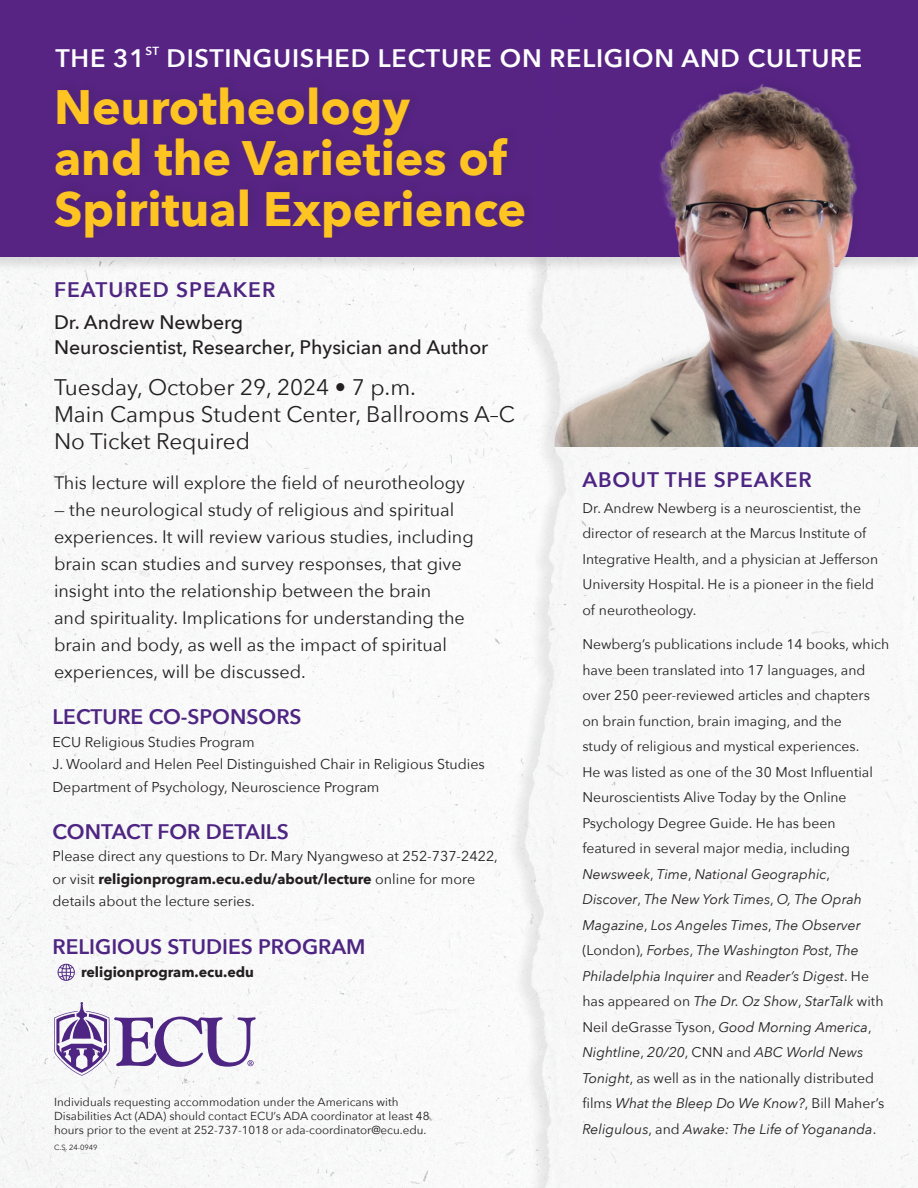
<style>
.page{position:relative;width:918px;height:1188px;background:#fff}
.page>*{position:absolute;margin:0;border:0;box-sizing:border-box;transform-origin:0 0}
.t1{font:700 48.3px/50.8px "Avenir Next";color:#fec422}
.t2{font:600 25.35px "Avenir Next";letter-spacing:.03em;color:#fff}
.t3{font:22.5px "Avenir Next";color:#231f20}
.t4{font:600 21px "Avenir Next";color:#4e2582}
.t5{font:600 21px "Avenir Next";letter-spacing:.04em;color:#4e2582}
.t6{font:600 21px "Avenir Next";letter-spacing:.05em;color:#4e2582}
.t7{font:500 19.5px "Avenir Next";color:#231f20}
.t8{font:18px/27px "Avenir Next";color:#231f20}
.t9{font:14.25px/22.5px "Avenir Next";color:#231f20}
.t10{font:700 14.25px "Avenir Next";color:#231f20}
.t11{font:13.95px/25.5px "Avenir Next";color:#231f20}
.t12{font:600 11.7px "Avenir Next";color:#fff}
.t13{font:11.55px/14px "Avenir Next";color:#231f20}
.t14{font:7.5px "Avenir Next";color:#231f20}
.s1{font-weight:700}
.s2{font-style:italic}
</style>
<div class="page">
<img style="left:0;top:273px;width:502px;height:915px">
<img style="left:502px;top:294px;width:416px;height:894px">
<svg style="left:54px;top:1002px;width:202px;height:74px"></svg>
<div style="left:0;top:0;width:918px;height:273px;background:#231f20;opacity:.14"></div>
<div style="left:0;top:0;width:918px;height:257px;background:#541f82"></div>
<img style="left:522px;top:84px;width:396px;height:363px">
<div style="left:53px;top:75px;width:485px;height:166px;background:#562382"></div>
<svg style="left:58px;top:964px;width:17px;height:17px"></svg>
<p class="t2" style="left:56px;top:37px;width:91px">THE 31</p>
<p class="t12" style="left:146px;top:41px;width:15px">ST</p>
<p class="t2" style="left:167px;top:37px;width:697px">DISTINGUISHED LECTURE ON RELIGION AND CULTURE</p>
<p class="t1" style="left:54px;top:81px;width:474px">Neurotheology<br>and the Varieties of<br>Spiritual Experience</p>
<p class="t6" style="left:54px;top:272px;width:223px">FEATURED SPEAKER</p>
<p class="t7" style="left:54px;top:305px;width:191px">Dr. Andrew Newberg</p>
<p class="t7" style="left:54px;top:330px;width:436px">Neuroscientist, Researcher, Physician and Author</p>
<p class="t3" style="left:54px;top:368px;width:364px">Tuesday, October 29, 2024 • 7 p.m.</p>
<p class="t3" style="left:54px;top:395px;width:463px">Main Campus Student Center, Ballrooms A–C</p>
<p class="t3" style="left:54px;top:422px;width:198px">No Ticket Required</p>
<p class="t8" style="left:54px;top:468px;width:413px">This lecture will explore the field of neurotheology</p>
<p class="t8" style="left:54px;top:495px;width:421px">— the neurological study of religious and spiritual experiences. It will review various studies, including brain scan studies and survey responses, that give insight into the relationship between the brain<br>and spirituality. Implications for understanding the brain and body, as well as the impact of spiritual experiences, will be discussed.</p>
<p class="t4" style="left:52px;top:699px;width:251px">LECTURE CO-SPONSORS</p>
<p class="t9" style="left:52px;top:730px;width:204px">ECU Religious Studies Program</p>
<p class="t9" style="left:52px;top:752px;width:434px">J. Woolard and Helen Peel Distinguished Chair in Religious Studies</p>
<p class="t9" style="left:52px;top:775px;width:329px">Department of Psychology, Neuroscience Program</p>
<p class="t4" style="left:52px;top:814px;width:238px">CONTACT FOR DETAILS</p>
<p class="t9" style="left:52px;top:845px;width:447px">Please direct any questions to Dr. Mary Nyangweso at 252-737-2422, or visit <span class="s1">religionprogram.ecu.edu/about/lecture</span> online for more details about the lecture series.</p>
<p class="t4" style="left:52px;top:929px;width:315px">RELIGIOUS STUDIES PROGRAM</p>
<p class="t10" style="left:81px;top:960px;width:175px">religionprogram.ecu.edu</p>
<p class="t13" style="left:54px;top:1095px;width:377px">Individuals requesting accommodation under the Americans with<br>Disabilities Act (ADA) should contact ECU’s ADA coordinator at least 48 hours prior to the event at 252-737-1018 or ada-coordinator@ecu.edu.</p>
<p class="t14" style="left:54px;top:1141px;width:45px">C.S. 24-0949</p>
<p class="t5" style="left:582px;top:462px;width:231px">ABOUT THE SPEAKER</p>
<p class="t11" style="left:582px;top:495px;width:297px">Dr. Andrew Newberg is a neuroscientist, the director of research at the Marcus Institute of Integrative Health, and a physician at Jefferson University Hospital. He is a pioneer in the field of neurotheology.</p>
<p class="t11" style="left:582px;top:631px;width:309px">Newberg’s publications include 14 books, which have been translated into 17 languages, and over 250 peer-reviewed articles and chapters on brain function, brain imaging, and the<br>study of religious and mystical experiences.<br>He was listed as one of the 30 Most Influential Neuroscientists Alive Today by the Online Psychology Degree Guide. He has been featured in several major media, including <span class="s2">Newsweek</span>, <span class="s2">Time</span>, <span class="s2">National Geographic</span>, <span class="s2">Discover</span>, <span class="s2">The New York Times</span>, <span class="s2">O, The Oprah Magazine</span>, <span class="s2">Los Angeles Times</span>, <span class="s2">The Observer </span>(London), <span class="s2">Forbes</span>, <span class="s2">The Washington Post</span>, <span class="s2">The Philadelphia Inquirer</span> and <span class="s2">Reader’s Digest</span>. He has appeared on <span class="s2">The Dr. Oz Show</span>, <span class="s2">StarTalk</span> with Neil deGrasse Tyson, <span class="s2">Good Morning America</span>, <span class="s2">Nightline</span>, <span class="s2">20/20</span>, CNN and <span class="s2">ABC World News Tonight</span>, as well as in the nationally distributed films <span class="s2">What the Bleep Do We Know?</span>, Bill Maher’s <span class="s2">Religulous</span>, and <span class="s2">Awake: The Life of Yogananda</span>.</p>
</div>
